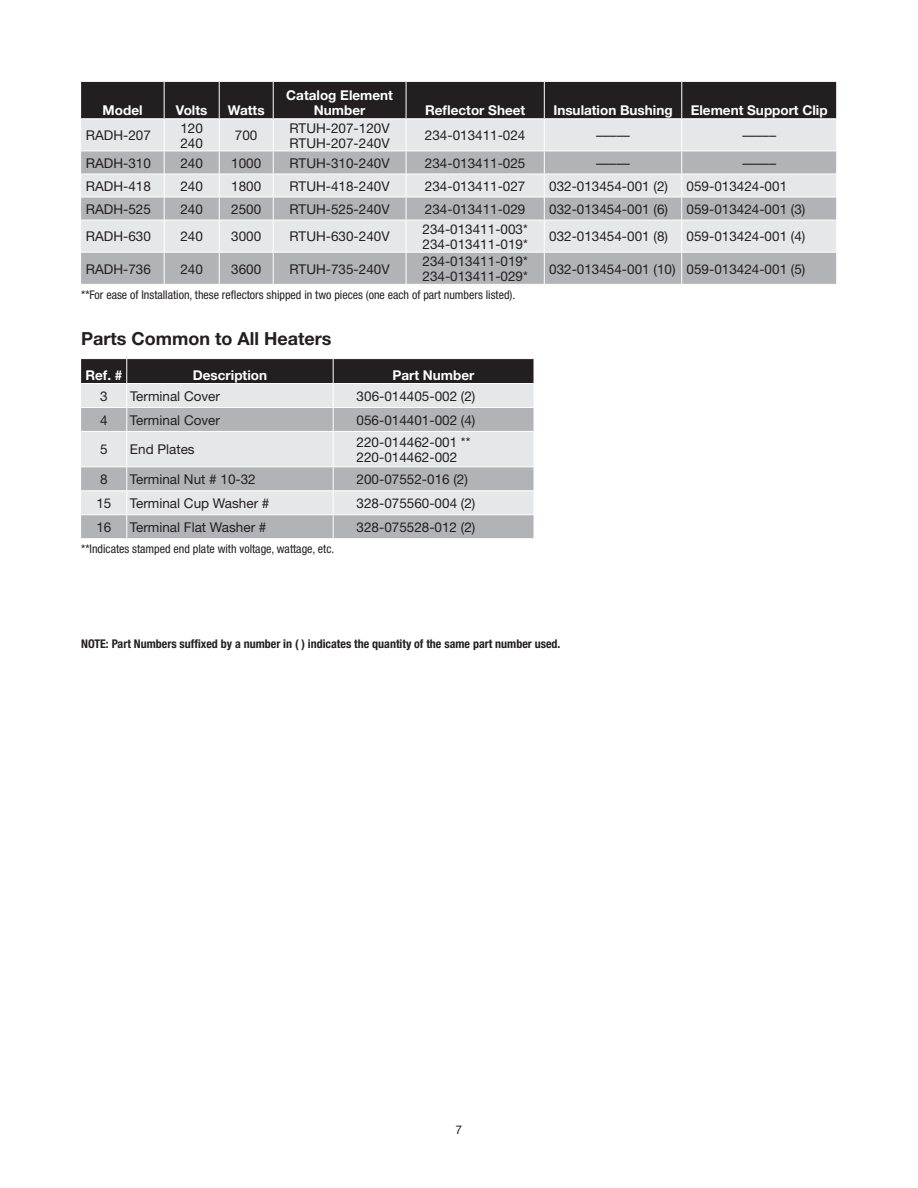
<style>
.page{position:relative;width:918px;height:1188px;background:#fff}
.page>*{position:absolute;margin:0;border:0;box-sizing:border-box;transform-origin:0 0}
.t1{font:700 18px "Helvetica Neue";color:#231f20}
.t2{font:13.5px/15px "Helvetica Neue";color:#231f20}
.t3{font:700 13.5px/15px "Helvetica Neue";color:#fff;text-align:center}
.t4{font:condensed 12px "Helvetica Neue";color:#231f20}
.t5{font:700 condensed 12px "Helvetica Neue";color:#231f20}
.t6{font:12px "Helvetica Neue";color:#231f20}
</style>
<div class="page">
<div style="left:81px;top:82px;width:755px;height:36px;background:#231f20"></div>
<div style="left:81px;top:119px;width:755px;height:32px;background:#e6e7e9"></div>
<svg style="left:81px;top:152px;width:755px;height:132px;background:#c8c9cc"></svg>
<hr style="left:81px;top:174px;width:83px;height:1px;background:#fff">
<hr style="left:165px;top:174px;width:54px;height:1px;background:#fff">
<hr style="left:219px;top:174px;width:54px;height:1px;background:#fff">
<hr style="left:273px;top:174px;width:133px;height:1px;background:#fff">
<hr style="left:406px;top:174px;width:138px;height:1px;background:#fff">
<hr style="left:544px;top:174px;width:138px;height:1px;background:#fff">
<hr style="left:682px;top:174px;width:154px;height:1px;background:#fff">
<hr style="left:81px;top:197px;width:83px;height:1px;background:#fff">
<hr style="left:165px;top:197px;width:54px;height:1px;background:#fff">
<hr style="left:219px;top:197px;width:54px;height:1px;background:#fff">
<hr style="left:273px;top:197px;width:133px;height:1px;background:#fff">
<hr style="left:406px;top:197px;width:138px;height:1px;background:#fff">
<hr style="left:544px;top:197px;width:138px;height:1px;background:#fff">
<hr style="left:682px;top:197px;width:154px;height:1px;background:#fff">
<hr style="left:81px;top:220px;width:83px;height:1px;background:#fff">
<hr style="left:165px;top:220px;width:54px;height:1px;background:#fff">
<hr style="left:219px;top:220px;width:54px;height:1px;background:#fff">
<hr style="left:273px;top:220px;width:133px;height:1px;background:#fff">
<hr style="left:406px;top:220px;width:138px;height:1px;background:#fff">
<hr style="left:544px;top:220px;width:138px;height:1px;background:#fff">
<hr style="left:682px;top:220px;width:154px;height:1px;background:#fff">
<hr style="left:81px;top:252px;width:83px;height:1px;background:#fff">
<hr style="left:165px;top:252px;width:54px;height:1px;background:#fff">
<hr style="left:219px;top:252px;width:54px;height:1px;background:#fff">
<hr style="left:273px;top:252px;width:133px;height:1px;background:#fff">
<hr style="left:406px;top:252px;width:138px;height:1px;background:#fff">
<hr style="left:544px;top:252px;width:138px;height:1px;background:#fff">
<hr style="left:682px;top:252px;width:154px;height:1px;background:#fff">
<hr style="left:219px;top:119px;width:1px;height:32px;background:#fff">
<hr style="left:273px;top:119px;width:1px;height:32px;background:#fff">
<hr style="left:406px;top:119px;width:1px;height:32px;background:#fff">
<hr style="left:544px;top:119px;width:1px;height:32px;background:#fff">
<hr style="left:681px;top:119px;width:1px;height:32px;background:#fff">
<svg style="left:219px;top:151px;width:1px;height:69px"></svg>
<svg style="left:273px;top:151px;width:1px;height:69px"></svg>
<svg style="left:406px;top:151px;width:1px;height:69px"></svg>
<svg style="left:544px;top:151px;width:1px;height:69px"></svg>
<svg style="left:681px;top:151px;width:1px;height:69px"></svg>
<hr style="left:219px;top:220px;width:1px;height:32px;background:#fff">
<hr style="left:273px;top:220px;width:1px;height:32px;background:#fff">
<hr style="left:406px;top:220px;width:1px;height:32px;background:#fff">
<hr style="left:544px;top:220px;width:1px;height:32px;background:#fff">
<hr style="left:681px;top:220px;width:1px;height:32px;background:#fff">
<hr style="left:219px;top:253px;width:1px;height:31px;background:#fff">
<hr style="left:273px;top:253px;width:1px;height:31px;background:#fff">
<hr style="left:406px;top:253px;width:1px;height:31px;background:#fff">
<hr style="left:544px;top:253px;width:1px;height:31px;background:#fff">
<hr style="left:681px;top:253px;width:1px;height:31px;background:#fff">
<hr style="left:164px;top:119px;width:1px;height:32px;background:#fff">
<svg style="left:164px;top:151px;width:1px;height:69px"></svg>
<hr style="left:164px;top:220px;width:1px;height:32px;background:#fff">
<hr style="left:164px;top:252px;width:1px;height:32px;background:#fff">
<hr style="left:164px;top:82px;width:1px;height:37px;background:#fff">
<hr style="left:219px;top:82px;width:1px;height:36px;background:#fff">
<hr style="left:273px;top:82px;width:1px;height:36px;background:#fff">
<hr style="left:406px;top:82px;width:1px;height:36px;background:#fff">
<hr style="left:544px;top:82px;width:1px;height:36px;background:#fff">
<hr style="left:681px;top:82px;width:1px;height:36px;background:#fff">
<svg style="left:836px;top:151px;width:1px;height:69px"></svg>
<svg style="left:81px;top:432px;width:453px;height:106px;background:#cfd0d3"></svg>
<hr style="left:333px;top:432px;width:1px;height:34px;background:#fff">
<svg style="left:333px;top:467px;width:1px;height:71px"></svg>
<hr style="left:81px;top:466px;width:45px;height:1px;background:#fff">
<hr style="left:127px;top:466px;width:206px;height:1px;background:#fff">
<hr style="left:333px;top:466px;width:201px;height:1px;background:#fff">
<hr style="left:81px;top:490px;width:45px;height:1px;background:#fff">
<hr style="left:127px;top:490px;width:206px;height:1px;background:#fff">
<hr style="left:333px;top:490px;width:201px;height:1px;background:#fff">
<hr style="left:81px;top:514px;width:45px;height:1px;background:#fff">
<hr style="left:127px;top:514px;width:206px;height:1px;background:#fff">
<hr style="left:333px;top:514px;width:201px;height:1px;background:#fff">
<svg style="left:81px;top:359px;width:453px;height:72px;background:#969597"></svg>
<hr style="left:126px;top:431px;width:1px;height:36px;background:#fff">
<svg style="left:126px;top:467px;width:1px;height:71px"></svg>
<p class="t3" style="left:103px;top:102px;width:41px">Model</p>
<p class="t3" style="left:176px;top:102px;width:33px">Volts</p>
<p class="t3" style="left:228px;top:102px;width:38px">Watts</p>
<p class="t3" style="left:286px;top:87px;width:108px">Catalog Element<br>Number</p>
<p class="t3" style="left:425px;top:102px;width:102px">Reflector Sheet</p>
<p class="t3" style="left:553px;top:102px;width:121px">Insulation Bushing</p>
<p class="t3" style="left:691px;top:102px;width:138px">Element Support Clip</p>
<p class="t2" style="left:86px;top:128px;width:67px">RADH-207</p>
<p class="t2" style="left:180px;top:120px;width:24px">120<br>240</p>
<p class="t2" style="left:235px;top:128px;width:24px">700</p>
<p class="t2" style="left:290px;top:120px;width:102px">RTUH-207-120V<br>RTUH-207-240V</p>
<p class="t2" style="left:425px;top:128px;width:102px">234-013411-024</p>
<p class="t2" style="left:596px;top:128px;width:35px">–––––</p>
<p class="t2" style="left:742px;top:128px;width:35px">–––––</p>
<p class="t2" style="left:86px;top:155px;width:67px">RADH-310</p>
<p class="t2" style="left:180px;top:155px;width:24px">240</p>
<p class="t2" style="left:231px;top:155px;width:32px">1000</p>
<p class="t2" style="left:290px;top:155px;width:102px">RTUH-310-240V</p>
<p class="t2" style="left:425px;top:155px;width:102px">234-013411-025</p>
<p class="t2" style="left:596px;top:155px;width:35px">–––––</p>
<p class="t2" style="left:742px;top:155px;width:35px">–––––</p>
<p class="t2" style="left:86px;top:178px;width:67px">RADH-418</p>
<p class="t2" style="left:180px;top:178px;width:24px">240</p>
<p class="t2" style="left:231px;top:178px;width:32px">1800</p>
<p class="t2" style="left:290px;top:178px;width:102px">RTUH-418-240V</p>
<p class="t2" style="left:425px;top:178px;width:102px">234-013411-027</p>
<p class="t2" style="left:549px;top:178px;width:120px">032-013454-001 (2)</p>
<p class="t2" style="left:687px;top:178px;width:102px">059-013424-001</p>
<p class="t2" style="left:86px;top:201px;width:67px">RADH-525</p>
<p class="t2" style="left:180px;top:201px;width:24px">240</p>
<p class="t2" style="left:231px;top:201px;width:32px">2500</p>
<p class="t2" style="left:290px;top:201px;width:102px">RTUH-525-240V</p>
<p class="t2" style="left:425px;top:201px;width:102px">234-013411-029</p>
<p class="t2" style="left:549px;top:201px;width:120px">032-013454-001 (6)</p>
<p class="t2" style="left:687px;top:201px;width:120px">059-013424-001 (3)</p>
<p class="t2" style="left:86px;top:229px;width:67px">RADH-630</p>
<p class="t2" style="left:180px;top:229px;width:24px">240</p>
<p class="t2" style="left:231px;top:229px;width:32px">3000</p>
<p class="t2" style="left:290px;top:229px;width:102px">RTUH-630-240V</p>
<p class="t2" style="left:423px;top:221px;width:107px">234-013411-003*<br>234-013411-019*</p>
<p class="t2" style="left:549px;top:229px;width:120px">032-013454-001 (8)</p>
<p class="t2" style="left:687px;top:229px;width:120px">059-013424-001 (4)</p>
<p class="t2" style="left:86px;top:261px;width:67px">RADH-736</p>
<p class="t2" style="left:180px;top:261px;width:24px">240</p>
<p class="t2" style="left:231px;top:261px;width:32px">3600</p>
<p class="t2" style="left:290px;top:261px;width:102px">RTUH-735-240V</p>
<p class="t2" style="left:423px;top:254px;width:107px">234-013411-019*<br>234-013411-029*</p>
<p class="t2" style="left:549px;top:261px;width:258px">032-013454-001 (10) 059-013424-001 (5)</p>
<p class="t4" style="left:81px;top:288px;width:436px">**For ease of Installation, these reflectors shipped in two pieces (one each of part numbers listed).</p>
<h1 class="t1" style="left:81px;top:328px;width:252px">Parts Common to All Heaters</h1>
<p class="t3" style="left:85px;top:367px;width:39px">Ref. #</p>
<p class="t3" style="left:193px;top:367px;width:76px">Description</p>
<p class="t3" style="left:392px;top:367px;width:83px">Part Number</p>
<p class="t2" style="left:100px;top:388px;width:9px">3</p>
<p class="t2" style="left:130px;top:388px;width:92px">Terminal Cover</p>
<p class="t2" style="left:357px;top:388px;width:120px">306-014405-002 (2)</p>
<p class="t2" style="left:100px;top:412px;width:9px">4</p>
<p class="t2" style="left:130px;top:412px;width:92px">Terminal Cover</p>
<p class="t2" style="left:357px;top:412px;width:120px">056-014401-002 (4)</p>
<p class="t2" style="left:100px;top:442px;width:9px">5</p>
<p class="t2" style="left:130px;top:442px;width:66px">End Plates</p>
<p class="t2" style="left:357px;top:434px;width:115px">220-014462-001 **<br>220-014462-002</p>
<p class="t2" style="left:100px;top:472px;width:9px">8</p>
<p class="t2" style="left:130px;top:472px;width:127px">Terminal Nut # 10-32</p>
<p class="t2" style="left:357px;top:472px;width:113px">200-07552-016 (2)</p>
<p class="t2" style="left:96px;top:496px;width:17px">15</p>
<p class="t2" style="left:130px;top:496px;width:141px">Terminal Cup Washer #</p>
<p class="t2" style="left:357px;top:496px;width:120px">328-075560-004 (2)</p>
<p class="t2" style="left:96px;top:520px;width:17px">16</p>
<p class="t2" style="left:130px;top:520px;width:138px">Terminal Flat Washer #</p>
<p class="t2" style="left:357px;top:520px;width:120px">328-075528-012 (2)</p>
<p class="t4" style="left:81px;top:542px;width:255px">**Indicates stamped end plate with voltage, wattage, etc.</p>
<p class="t5" style="left:81px;top:636px;width:481px">NOTE: Part Numbers suffixed by a number in ( ) indicates the quantity of the same part number used.</p>
<p class="t6" style="left:456px;top:1122px;width:8px">7</p>
</div>
